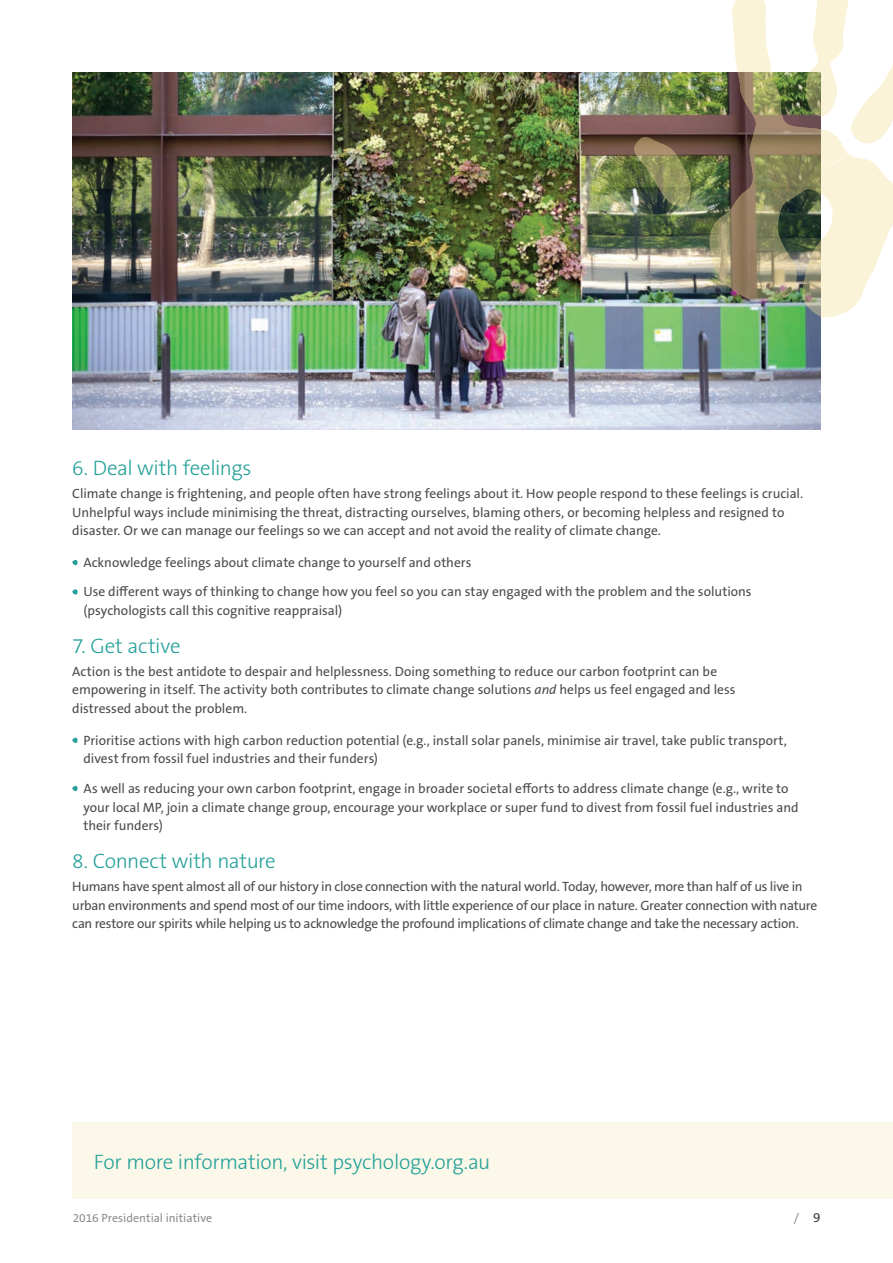
<style>
.page{position:relative;width:893px;height:1263px;background:#fff}
.page>*{position:absolute;margin:0;border:0;box-sizing:border-box;transform-origin:0 0}
.Subhead{font:300 21px "The Sans B W3";letter-spacing:-.015em;color:#25a199}
.Preceed{font:300 21px "The Sans B W3";letter-spacing:-.015em;color:#25a199}
.Body{font:13.5px/18.8px "The Sans B W5 Plain";letter-spacing:-.01em;color:#4b4c4d}
.bullet{font:13.5px/18.8px "The Sans B W5 Plain";color:#4b4c4d}
.t1{font:12px "The Sans B W5 Plain";color:#8b8d90}
.s1{font-style:italic}
.s2{font-size:13.5px;color:#3e3e3f}
</style>
<div class="page">
<svg style="left:72px;top:560px;width:6px;height:5px"></svg>
<svg style="left:72px;top:589px;width:6px;height:6px"></svg>
<svg style="left:72px;top:738px;width:6px;height:5px"></svg>
<svg style="left:72px;top:786px;width:6px;height:5px"></svg>
<img style="left:72px;top:72px;width:749px;height:357px">
<div style="left:72px;top:1123px;width:821px;height:76px;background:#fcf8e9"></div>
<svg style="left:633px;top:65px;width:260px;height:253px;fill:#fbf3d7"></svg>
<img style="left:634px;top:0;width:216px;height:302px">
<p class="Subhead" style="left:72px;top:454px;width:181px">6. Deal with feelings</p>
<p class="Body" style="left:72px;top:484px;width:732px">Climate change is frightening, and people often have strong feelings about it. How people respond to these feelings is crucial.<br>Unhelpful ways include minimising the threat, distracting ourselves, blaming others, or becoming helpless and resigned to disaster. Or we can manage our feelings so we can accept and not avoid the reality of climate change.</p>
<p class="bullet" style="left:83px;top:553px;width:390px">Acknowledge feelings about climate change to yourself and others</p>
<p class="bullet" style="left:83px;top:582px;width:670px">Use different ways of thinking to change how you feel so you can stay engaged with the problem and the solutions (psychologists call this cognitive reappraisal)</p>
<p class="Subhead" style="left:72px;top:632px;width:110px">7. Get active</p>
<p class="Body" style="left:72px;top:662px;width:665px">Action is the best antidote to despair and helplessness. Doing something to reduce our carbon footprint can be empowering in itself. The activity both contributes to climate change solutions <span class="s1">and</span> helps us feel engaged and less distressed about the problem.</p>
<p class="bullet" style="left:83px;top:731px;width:705px">Prioritise actions with high carbon reduction potential (e.g., install solar panels, minimise air travel, take public transport, divest from fossil fuel industries and their funders)</p>
<p class="bullet" style="left:83px;top:779px;width:717px">As well as reducing your own carbon footprint, engage in broader societal efforts to address climate change (e.g., write to your local MP, join a climate change group, encourage your workplace or super fund to divest from fossil fuel industries and their funders)</p>
<p class="Subhead" style="left:72px;top:847px;width:205px">8. Connect with nature</p>
<p class="Body" style="left:72px;top:877px;width:746px">Humans have spent almost all of our history in close connection with the natural world. Today, however, more than half of us live in urban environments and spend most of our time indoors, with little experience of our place in nature. Greater connection with nature can restore our spirits while helping us to acknowledge the profound implications of climate change and take the necessary action.</p>
<p class="Preceed" style="left:94px;top:1148px;width:398px">For more information, visit psychology.org.au</p>
<p class="t1" style="left:73px;top:1210px;width:141px">2016 Presidential initiative</p>
<p class="t1" style="left:794px;top:1210px;width:28px">/ <span class="s2">9</span></p>
</div>
